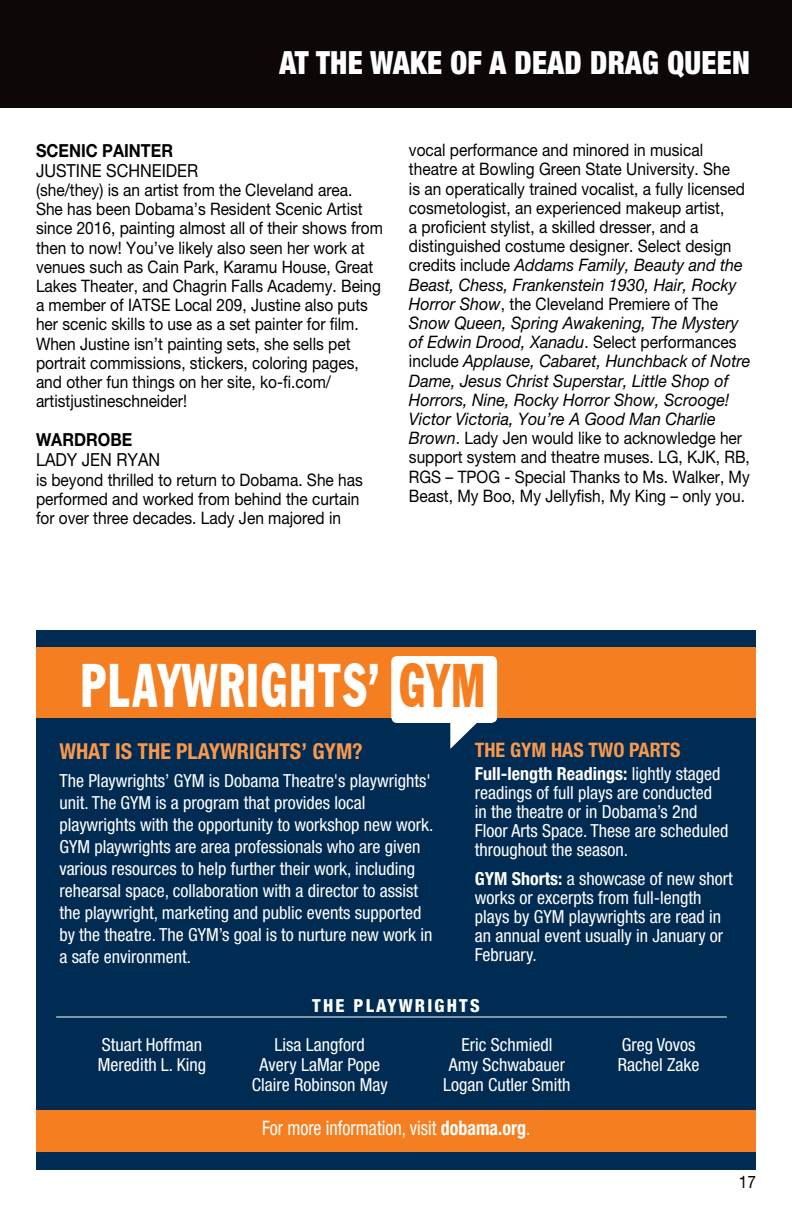
<style>
.page{position:relative;width:792px;height:1224px;background:#fff}
.page>*{position:absolute;margin:0;border:0;box-sizing:border-box;transform-origin:0 0}
.t1{font:condensed 60px "Franklin Gothic BT";letter-spacing:.04em;color:#fff;scale:.75 1}
.t2{font:900 condensed 32px "Helvetica Neue LT Pro";letter-spacing:.01em;color:#fff;scale:.94 1}
.t3{font:700 condensed 22px "Helvetica Neue LT Pro";color:#f8984c}
.t4{font:condensed 20px "Helvetica Neue LT Pro";color:#fff;scale:.9 1}
.t5{font:700 condensed 20px "Helvetica Neue LT Pro";color:#f8984c}
.t6{font:condensed 18px/22px "Helvetica Neue LT Pro";color:#fff}
.t7{font:18px "Helvetica Neue LT Pro";color:#000;scale:.9 1}
.t8{font:700 18px "Helvetica Neue LT Pro";color:#000;scale:.9 1}
.t9{font:800 condensed 18px "Helvetica Neue LT Pro";letter-spacing:.12em;color:#fff}
.t10{font:17.2px/19.2px "Helvetica Neue LT Pro";color:#000;scale:.9 1}
.s1{font-style:italic}
.s2{color:#f57e20}
.s3{font-weight:700}
</style>
<div class="page">
<div style="left:0;top:0;width:792px;height:108px;background:#0d0708"></div>
<div style="left:36px;top:630px;width:720px;height:540px;background:#002b53"></div>
<div style="left:36px;top:648px;width:720px;height:70px;background:#f57e20"></div>
<svg style="left:391px;top:656px;width:106px;height:93px"></svg>
<div style="left:36px;top:1110px;width:720px;height:42px;background:#f57e20"></div>
<hr style="left:56px;top:1016px;width:671px;height:1px;background:#fff">
<h2 class="t2" style="left:279px;top:43px;width:502px">AT THE WAKE OF A DEAD DRAG QUEEN</h2>
<p class="t8" style="left:36px;top:139px;width:154px">SCENIC PAINTER</p>
<p class="t7" style="left:36px;top:160px;width:182px">JUSTINE SCHNEIDER</p>
<p class="t10" style="left:36px;top:180px;width:387px">(she/they) is an artist from the Cleveland area.<br>She has been Dobama’s Resident Scenic Artist since 2016, painting almost all of their shows from then to now! You’ve likely also seen her work at venues such as Cain Park, Karamu House, Great Lakes Theater, and Chagrin Falls Academy. Being a member of IATSE Local 209, Justine also puts her scenic skills to use as a set painter for film.<br>When Justine isn’t painting sets, she sells pet portrait commissions, stickers, coloring pages, and other fun things on her site, ko-fi.com/ artistjustineschneider!</p>
<p class="t8" style="left:36px;top:429px;width:108px">WARDROBE</p>
<p class="t7" style="left:36px;top:449px;width:140px">LADY JEN RYAN</p>
<p class="t10" style="left:36px;top:470px;width:365px">is beyond thrilled to return to Dobama. She has performed and worked from behind the curtain for over three decades. Lady Jen majored in</p>
<p class="t10" style="left:409px;top:140px;width:381px">vocal performance and minored in musical theatre at Bowling Green State University. She<br>is an operatically trained vocalist, a fully licensed cosmetologist, an experienced makeup artist,<br>a proficient stylist, a skilled dresser, and a distinguished costume designer. Select design credits include <span class="s1">Addams Family, Beauty and the Beast, Chess, Frankenstein 1930, Hair, Rocky Horror Show</span>, the Cleveland Premiere of The <span class="s1">Snow Queen, Spring Awakening, The Mystery of Edwin Drood, Xanadu</span>. Select performances include <span class="s1">Applause, Cabaret, Hunchback of Notre Dame, Jesus Christ Superstar, Little Shop of Horrors, Nine, Rocky Horror Show, Scrooge!<br>Victor Victoria, You’re A Good Man Charlie Brown</span>. Lady Jen would like to acknowledge her support system and theatre muses. LG, KJK, RB, RGS – TPOG - Special Thanks to Ms. Walker, My Beast, My Boo, My Jellyfish, My King – only you.</p>
<h1 class="t1" style="left:81px;top:646px;width:541px">PLAYWRIGHTS’ <span class="s2">GYM</span></h1>
<p class="t3" style="left:59px;top:738px;width:305px">WHAT IS THE PLAYWRIGHTS’ GYM?</p>
<p class="t6" style="left:59px;top:769px;width:376px">The Playwrights’ GYM is Dobama Theatre's playwrights' unit. The GYM is a program that provides local playwrights with the opportunity to workshop new work.<br>GYM playwrights are area professionals who are given various resources to help further their work, including rehearsal space, collaboration with a director to assist the playwright, marketing and public events supported by the theatre. The GYM’s goal is to nurture new work in a safe environment.</p>
<p class="t5" style="left:475px;top:738px;width:207px">THE GYM HAS TWO PARTS</p>
<p class="t6" style="left:475px;top:763px;width:255px;line-height:19.2px"><span class="s3">Full-length Readings:</span> lightly staged readings of full plays are conducted in the theatre or in Dobama’s 2nd Floor Arts Space. These are scheduled throughout the season.</p>
<p class="t6" style="left:475px;top:869px;width:259px;line-height:19.2px"><span class="s3">GYM Shorts:</span> a showcase of new short works or excerpts from full-length plays by GYM playwrights are read in an annual event usually in January or<br>February.</p>
<p class="t9" style="left:312px;top:995px;width:169px">THE PLAYWRIGHTS</p>
<p class="t6" style="left:252px;top:1035px;width:137px;line-height:20px;text-align:center">Lisa Langford<br>Avery LaMar Pope<br>Claire Robinson May</p>
<p class="t6" style="left:443px;top:1035px;width:129px;line-height:20px;text-align:center">Eric Schmiedl<br>Amy Schwabauer<br>Logan Cutler Smith</p>
<p class="t6" style="left:618px;top:1035px;width:83px;line-height:20px">Greg Vovos<br>Rachel Zake</p>
<p class="t6" style="left:98px;top:1035px;width:110px;line-height:20px">Stuart Hoffman<br>Meredith L. King</p>
<p class="t4" style="left:262px;top:1116px;width:300px">For more information, visit <span class="s3">dobama.org</span>.</p>
<p class="t10" style="left:739px;top:1172px;width:21px">17</p>
</div>
